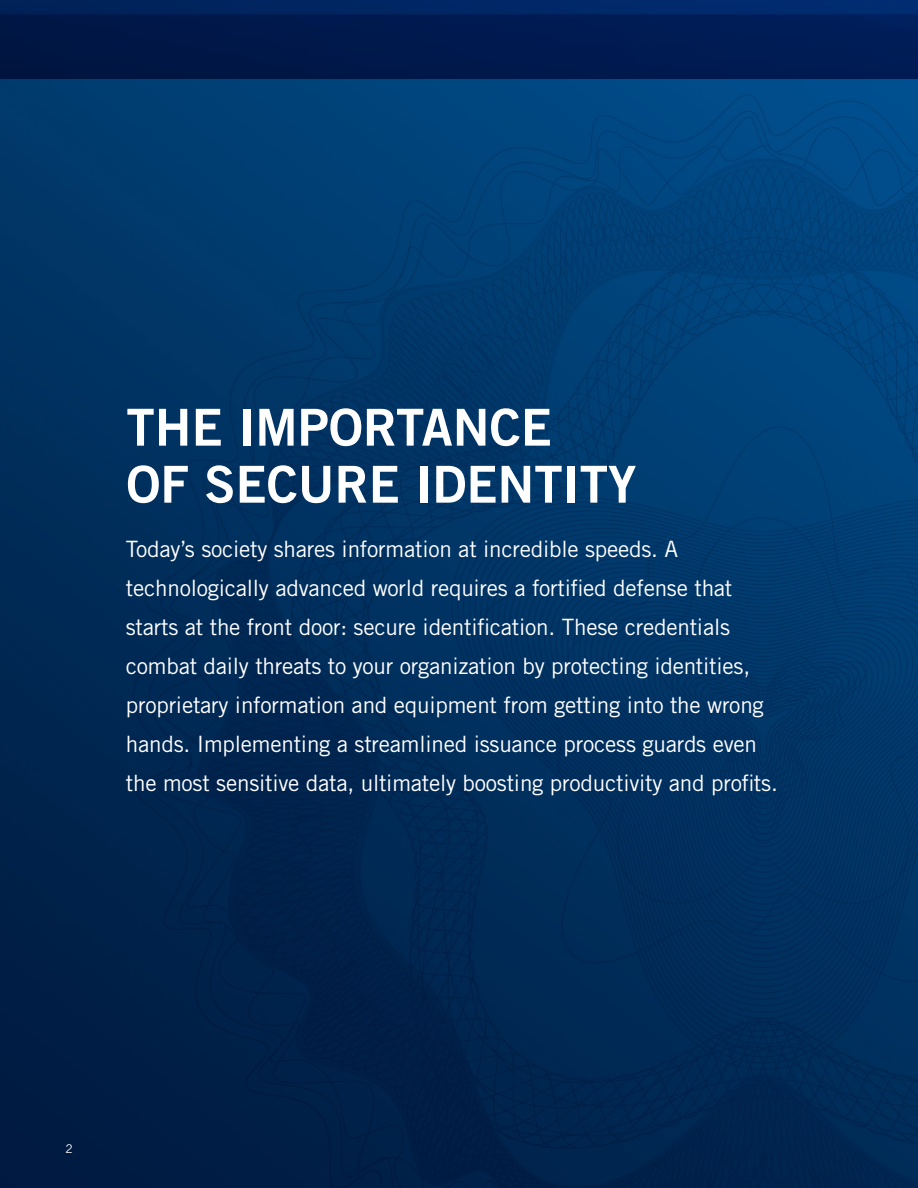
<style>
.page{position:relative;width:918px;height:1188px;background:#fff}
.page>*{position:absolute;margin:0;border:0;box-sizing:border-box;transform-origin:0 0}
.t1{font:51px/57px "Trade Gothic Bold Two";color:#fff}
.t2{font:22.5px/39px "Trade Gothic";letter-spacing:-.01em;color:#fff}
.t3{font:12px "Trade Gothic";color:#fff}
</style>
<div class="page">
<img style="left:0;top:79px;width:918px;height:1109px">
<img style="left:0;top:0;width:918px;height:79px">
<h1 class="t1" style="left:126px;top:398px;width:511px">THE I MPORTANCE<br>OF SECURE I DENTITY</h1>
<p class="t2" style="left:126px;top:529px;width:654px">Today’s society shares information at incredible speeds. A technologically advanced world requires a fortified defense that starts at the front door: secure identification. These credentials combat daily threats to your organization by protecting identities, proprietary information and equipment from getting into the wrong hands. I mplementing a streamlined issuance process guards even the most sensitive data, ultimately boosting productivity and profits.</p>
<p class="t3" style="left:66px;top:1142px;width:9px">2</p>
</div>
